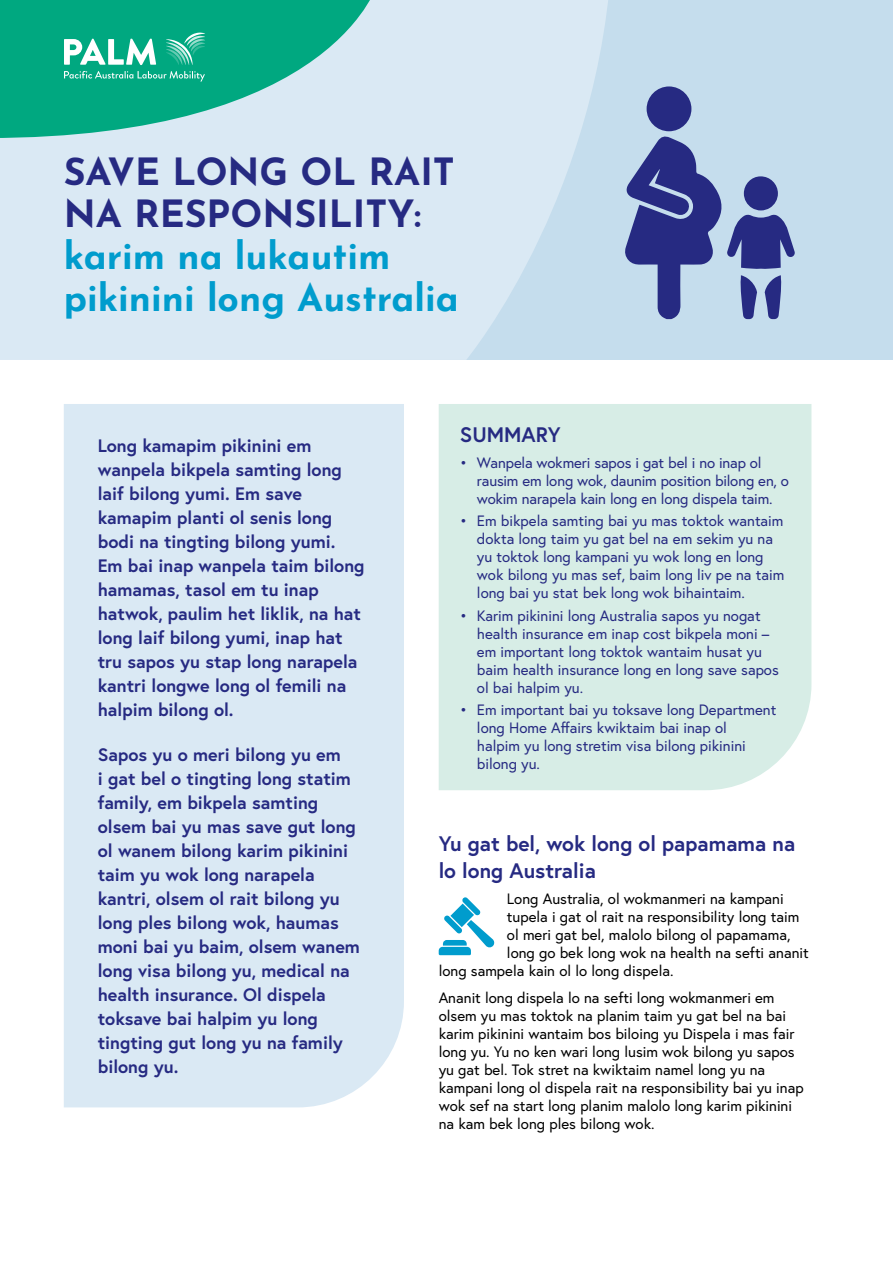
<style>
.page{position:relative;width:893px;height:1263px;background:#fff}
.page>*{position:absolute;margin:0;border:0;box-sizing:border-box;transform-origin:0 0}
.t1{font:700 37.5px/42px "Josefin Sans";color:#009ccd}
.t2{font:700 37.5px/42px "Josefin Sans";color:#262a82}
.t3{font:700 21px/27px "Europa";color:#262a82}
.t4{font:700 18px/24px "Europa";color:#262a82}
.t5{font:15px/18px "Europa";color:#262a82}
.t6{font:15px/18px "Europa";color:#000}
</style>
<div class="page">
<div style="left:320px;top:0;width:573px;height:360px;background:#c5dded"></div>
<svg style="left:0;top:0;width:608px;height:360px;background:#d7e7f3"></svg>
<svg style="left:0;top:0;width:379px;height:138px;background:#41bba3"></svg>
<svg style="left:64px;top:39px;width:92px;height:26px"></svg>
<svg style="left:64px;top:71px;width:141px;height:11px;background:#32b998"></svg>
<svg style="left:166px;top:33px;width:39px;height:32px"></svg>
<svg style="left:625px;top:136px;width:170px;height:183px"></svg>
<div style="left:647px;top:86px;width:44px;height:45px;background:#262a82;border-radius:50%"></div>
<svg style="left:439px;top:897px;width:56px;height:58px"></svg>
<div style="left:64px;top:404px;width:340px;height:703px;background:#dae9f4"></div>
<div style="left:439px;top:404px;width:372px;height:386px;background:#d7ede6"></div>
<h1 class="t2" style="left:64px;top:146px;width:393px">SAVE LONG OL RAIT<br>NA RESPONSILITY:</h1>
<h1 class="t1" style="left:64px;top:230px;width:397px">karim na lukautim pikinini long Australia</h1>
<p class="t4" style="left:98px;top:433px;width:268px">Long kamapim pikinini em wanpela bikpela samting long laif bilong yumi. Em save kamapim planti ol senis long bodi na tingting bilong yumi.<br>Em bai inap wanpela taim bilong hamamas, tasol em tu inap hatwok, paulim het liklik, na hat long laif bilong yumi, inap hat tru sapos yu stap long narapela kantri longwe long ol femili na halpim bilong ol.</p>
<p class="t4" style="left:98px;top:742px;width:264px">Sapos yu o meri bilong yu em<br>i gat bel o tingting long statim family, em bikpela samting olsem bai yu mas save gut long ol wanem bilong karim pikinini taim yu wok long narapela kantri, olsem ol rait bilong yu long ples bilong wok, haumas moni bai yu baim, olsem wanem long visa bilong yu, medical na health insurance. Ol dispela toksave bai halpim yu long tingting gut long yu na family bilong yu.</p>
<p class="t3" style="left:460px;top:420px;width:102px">SUMMARY</p>
<p class="t5" style="left:477px;top:454px;width:314px;text-indent:-17px">• Wanpela wokmeri sapos i gat bel i no inap ol rausim em long wok, daunim position bilong en, o wokim narapela kain long en long dispela taim.</p>
<p class="t5" style="left:477px;top:512px;width:309px;text-indent:-17px">• Em bikpela samting bai yu mas toktok wantaim dokta long taim yu gat bel na em sekim yu na yu toktok long kampani yu wok long en long wok bilong yu mas sef, baim long liv pe na taim long bai yu stat bek long wok bihaintaim.</p>
<p class="t5" style="left:477px;top:606px;width:303px;text-indent:-17px">• Karim pikinini long Australia sapos yu nogat health insurance em inap cost bikpela moni – em important long toktok wantaim husat yu baim health insurance long en long save sapos ol bai halpim yu.</p>
<p class="t5" style="left:477px;top:700px;width:301px;text-indent:-17px">• Em important bai yu toksave long Department long Home Affairs kwiktaim bai inap ol<br>halpim yu long stretim visa bilong pikinini bilong yu.</p>
<p class="t3" style="left:439px;top:829px;width:358px">Yu gat bel, wok long ol papamama na lo long Australia</p>
<p class="t6" style="left:507px;top:890px;width:278px">Long Australia, ol wokmanmeri na kampani</p>
<p class="t6" style="left:507px;top:908px;width:294px">tupela i gat ol rait na responsibility long taim</p>
<p class="t6" style="left:507px;top:926px;width:285px">ol meri gat bel, malolo bilong ol papamama,</p>
<p class="t6" style="left:507px;top:944px;width:303px">long go bek long wok na health na sefti ananit</p>
<p class="t6" style="left:439px;top:962px;width:236px">long sampela kain ol lo long dispela.</p>
<p class="t6" style="left:439px;top:988px;width:367px">Ananit long dispela lo na sefti long wokmanmeri em olsem yu mas toktok na planim taim yu gat bel na bai karim pikinini wantaim bos biloing yu Dispela i mas fair long yu. Yu no ken wari long lusim wok bilong yu sapos yu gat bel. Tok stret na kwiktaim namel long yu na kampani long ol dispela rait na responsibility bai yu inap wok sef na start long planim malolo long karim pikinini na kam bek long ples bilong wok.</p>
</div>
